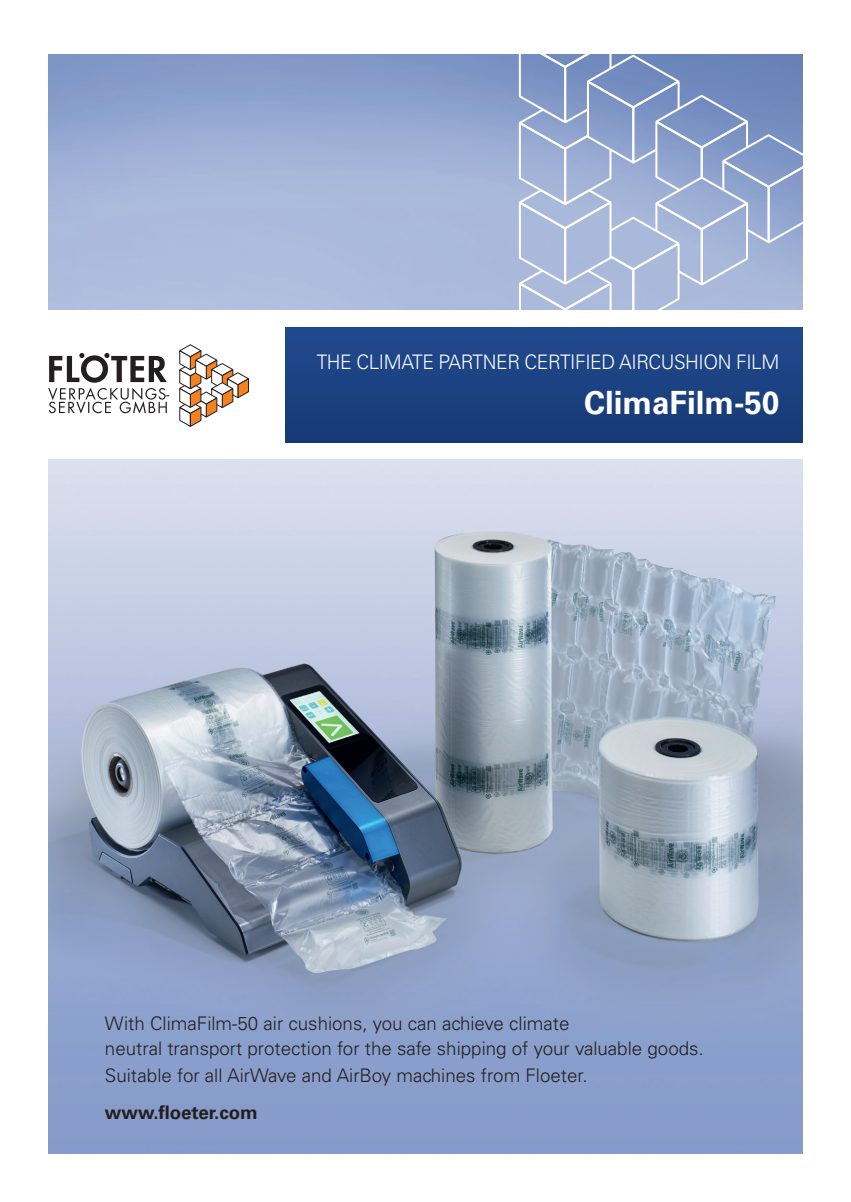
<style>
.page{position:relative;width:851px;height:1202px;background:#fff}
.page>*{position:absolute;margin:0;border:0;box-sizing:border-box;transform-origin:0 0}
.t1{font:700 32px "Univers LT Std";color:#fff}
.t2{font:300 20px "Univers LT Std";letter-spacing:-.02em;color:#fff;scale:.95 1}
.t3{font:300 18.8px/25px "Univers LT Std";color:#231f20}
.t4{font:700 18.8px "Univers LT Std";color:#231f20}
</style>
<div class="page">
<img style="left:48px;top:54px;width:754px;height:1099px">
<svg style="left:518px;top:54px;width:285px;height:256px;background:#9aacd2"></svg>
<div style="left:9px;top:310px;width:841px;height:149px;background:#fff"></div>
<div style="left:285px;top:327px;width:517px;height:115px;background:#1b4282"></div>
<svg style="left:179px;top:345px;width:70px;height:82px"></svg>
<svg style="left:48px;top:353px;width:121px;height:61px"></svg>
<p class="t2" style="left:316px;top:350px;width:488px">THE CLIMATE PARTNER CERTIFIED AIRCUSHION FILM</p>
<p class="t1" style="left:584px;top:384px;width:197px">ClimaFilm-50</p>
<p class="t3" style="left:105px;top:1011px;width:600px">With ClimaFilm-50 air cushions, you can achieve climate<br>neutral transport protection for the safe shipping of your valuable goods.</p>
<p class="t3" style="left:105px;top:1063px;width:484px">Suitable for all AirWave and AirBoy machines from Floeter.</p>
<p class="t4" style="left:105px;top:1102px;width:154px">www.floeter.com</p>
</div>
